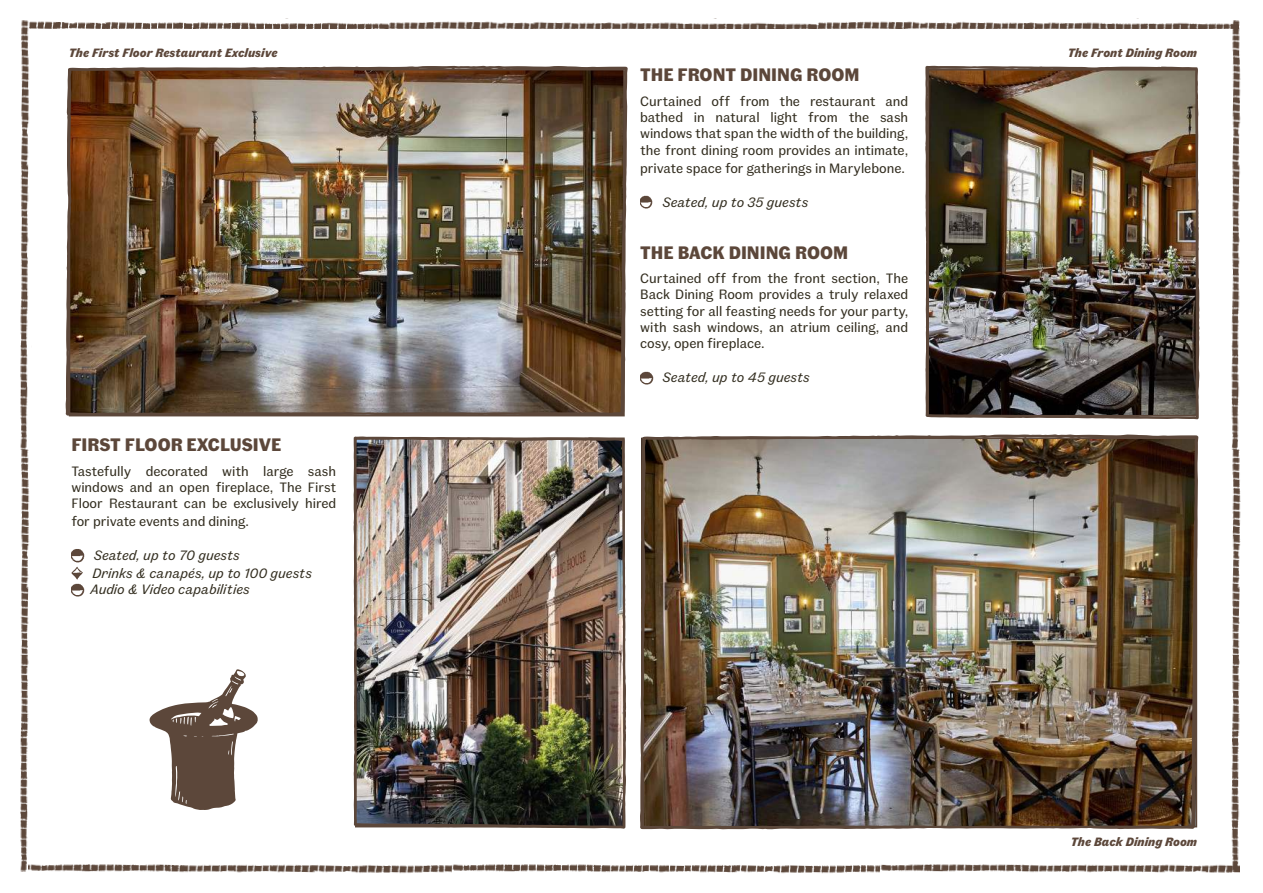
<style>
.page{position:relative;width:1263px;height:893px;background:#fff}
.page>*{position:absolute;margin:0;border:0;box-sizing:border-box;transform-origin:0 0}
.t1{font:700 18px "Fann Grotesque";color:#5c473a}
.t2{font:13.5px/16.2px "Fann Grotesque";color:#332e20;text-align:justify}
.t3{font:italic 13.5px/18px "Fann Grotesque";color:#332e20}
.t4{font:italic 700 12px "Fann Grotesque Trial";color:#5c473a}
</style>
<div class="page">
<img style="left:65px;top:18px;width:563px;height:792px">
<img style="left:640px;top:18px;width:558px;height:812px">
<img style="left:924px;top:18px;width:276px;height:739px">
<img style="left:353px;top:435px;width:274px;height:394px">
<img style="left:1232px;top:21px;width:9px;height:843px">
<img style="left:21px;top:21px;width:9px;height:850px">
<img style="left:29px;top:864px;width:1211px;height:10px">
<img style="left:29px;top:19px;width:1210px;height:10px">
<p class="t4" style="left:69px;top:49px;width:210px">The First Floor Restaurant Exclusive</p>
<h1 class="t1" style="left:71px;top:437px;width:211px">FIRST FLOOR EXCLUSIVE</h1>
<p class="t2" style="left:71px;top:464px;width:266px">Tastefully decorated with large sash windows and an open fireplace, The First Floor Restaurant can be exclusively hired</p>
<p class="t2" style="left:71px;top:514px;width:179px">for private events and dining.</p>
<p class="t3" style="left:93px;top:547px;width:221px">Seated, up to 70 guests<br>Drinks &amp; canapés, up to 100 guests</p>
<p class="t3" style="left:91px;top:581px;width:161px">Audio &amp; Video capabilities</p>
<h1 class="t1" style="left:640px;top:67px;width:221px">THE FRONT DINING ROOM</h1>
<p class="t2" style="left:640px;top:94px;width:270px">Curtained off from the restaurant and bathed in natural light from the sash windows that span the width of the building, the front dining room provides an intimate,</p>
<p class="t2" style="left:640px;top:161px;width:267px">private space for gatherings in Marylebone.</p>
<p class="t3" style="left:662px;top:194px;width:147px">Seated, up to 35 guests</p>
<h1 class="t1" style="left:640px;top:245px;width:209px">THE BACK DINING ROOM</h1>
<p class="t2" style="left:640px;top:272px;width:270px">Curtained off from the front section, The Back Dining Room provides a truly relaxed setting for all feasting needs for your party, with sash windows, an atrium ceiling, and cosy, open fireplace.</p>
<p class="t3" style="left:663px;top:369px;width:149px">Seated, up to 45 guests</p>
<p class="t4" style="left:1068px;top:49px;width:131px">The Front Dining Room</p>
<p class="t4" style="left:1071px;top:837px;width:128px">The Back Dining Room</p>
</div>
